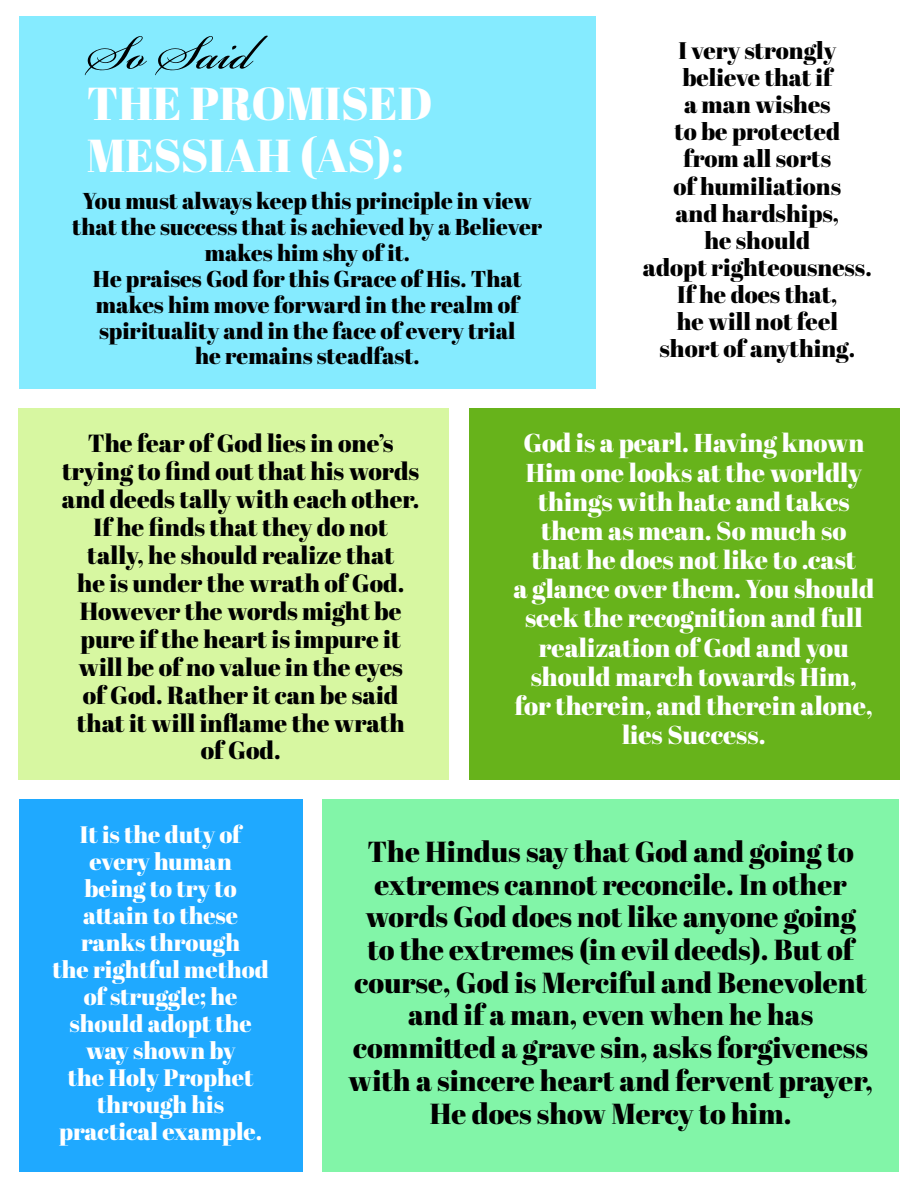
<style>
.page{position:relative;width:918px;height:1188px;background:#fff}
.page>*{position:absolute;margin:0;border:0;box-sizing:border-box;transform-origin:0 0}
.t1{font:46.2px/51.3px "font 000000002348 d 9 a 2";color:#fff}
.t2{font:28.95px/32.7px "font 000000002348 d 9 a 2";color:#000;text-align:center}
.t3{font:25.8px/29.2px "font 000000002348 d 9 a 2";color:#fff;text-align:center}
.t4{font:24.75px/27.9px "font 000000002348 d 9 a 2";color:#000;text-align:center}
.t5{font:24px/27.2px "font 000000002348 d 9 a 2";color:#000;text-align:center}
.t6{font:23.85px/27px "font 000000002348 d 9 a 2";color:#fff;text-align:center}
.t7{font:22.95px/26px "font 000000002348 d 9 a 2";color:#000;text-align:center}
</style>
<div class="page">
<div style="left:19px;top:16px;width:577px;height:372px;background:#85ebff"></div>
<div style="left:19px;top:408px;width:430px;height:371px;background:#d7f7a1"></div>
<div style="left:469px;top:408px;width:430px;height:371px;background:#67b31b"></div>
<div style="left:19px;top:799px;width:283px;height:372px;background:#1fa9ff"></div>
<div style="left:322px;top:799px;width:577px;height:372px;background:#82f5a8"></div>
<svg style="left:85px;top:36px;width:62px;height:39px"></svg>
<svg style="left:155px;top:36px;width:113px;height:39px"></svg>
<h1 class="t1" style="left:87px;top:77px;width:347px">THE PROMISED<br>MESSIAH (AS):</h1>
<p class="t7" style="left:72px;top:187px;width:472px">You must always keep this principle in view that the success that is achieved by a Believer makes him shy of it.<br>He praises God for this Grace of His. That makes him move forward in the realm of spirituality and in the face of every trial<br>he remains steadfast.</p>
<p class="t5" style="left:643px;top:36px;width:230px">I very strongly believe that if<br>a man wishes<br>to be protected<br>from all sorts<br>of humiliations<br>and hardships,<br>he should<br>adopt righteousness.<br>If he does that,<br>he will not feel<br>short of anything.</p>
<p class="t4" style="left:62px;top:428px;width:359px">The fear of God lies in one’s trying to find out that his words and deeds tally with each other.<br>If he finds that they do not<br>tally, he should realize that<br>he is under the wrath of God.<br>However the words might be pure if the heart is impure it will be of no value in the eyes<br>of God. Rather it can be said that it will inflame the wrath<br>of God.</p>
<p class="t3" style="left:513px;top:428px;width:362px">God is a pearl. Having known<br>Him one looks at the worldly things with hate and takes them as mean. So much so that he does not like to .cast<br>a glance over them. You should seek the recognition and full realization of God and you should march towards Him, for therein, and therein alone, lies Success.</p>
<p class="t6" style="left:52px;top:821px;width:218px">It is the duty of every human<br>being to try to attain to these ranks through<br>the rightful method of struggle; he should adopt the way shown by<br>the Holy Prophet through his practical example.</p>
<p class="t2" style="left:348px;top:834px;width:526px">The Hindus say that God and going to extremes cannot reconcile. In other words God does not like anyone going<br>to the extremes (in evil deeds). But of course, God is Merciful and Benevolent and if a man, even when he has committed a grave sin, asks forgiveness with a sincere heart and fervent prayer, He does show Mercy to him.</p>
</div>
